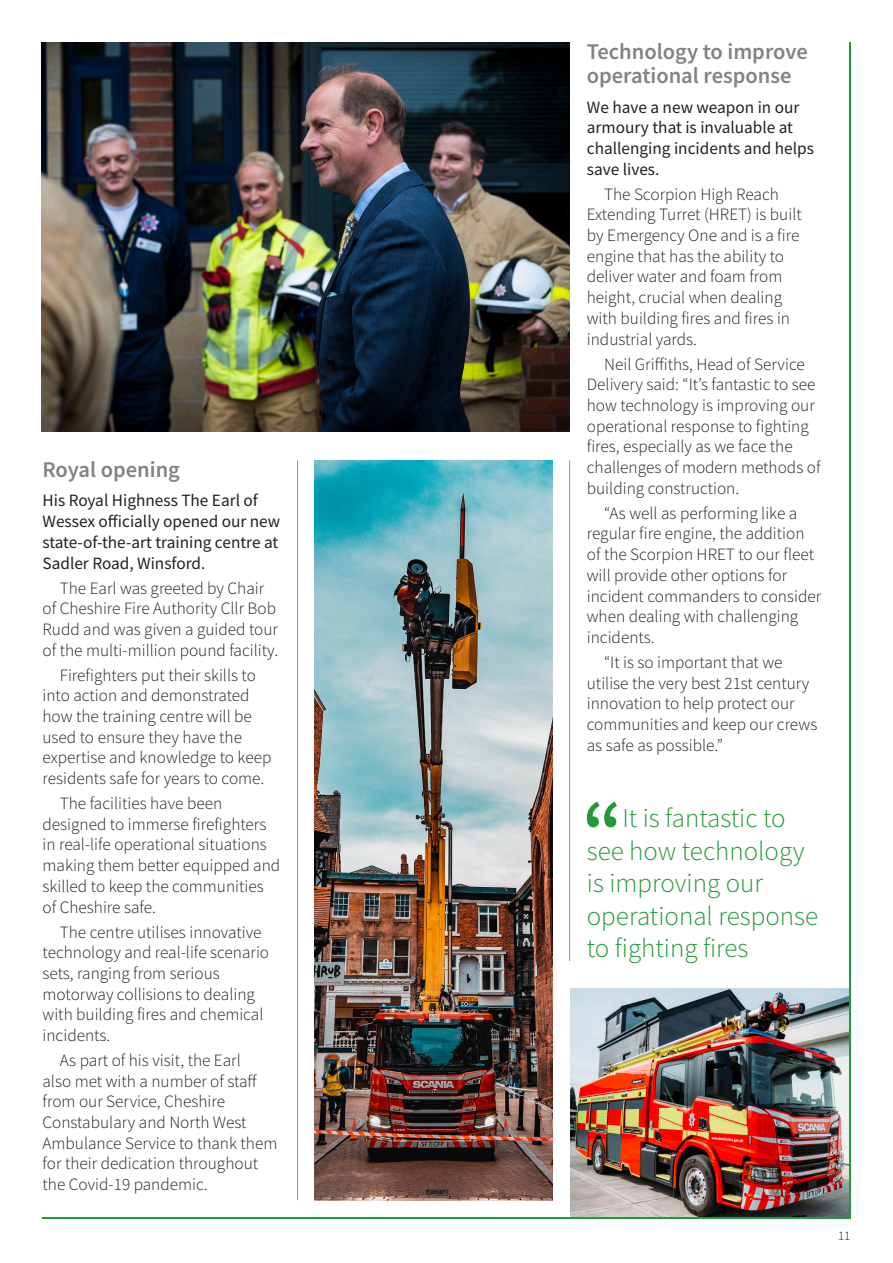
<style>
.page{position:relative;width:893px;height:1263px;background:#fff}
.page>*{position:absolute;margin:0;border:0;box-sizing:border-box;transform-origin:0 0}
.Core_values_main_hea{font:300 27px/32.4px "Source Sans Pro";color:#239937}
.Core_values_section{font:600 22.5px/24px "Source Sans Pro";color:#808285}
.Body_text_black{font:300 17.25px/20.7px "Source Sans Pro";color:#231f20}
.Opening_para{font:17.25px/20.7px "Source Sans Pro";color:#231f20}
.t1{font:300 12.9px "Source Sans Pro";color:#231f20}
</style>
<div class="page">
<img style="left:570px;top:988px;width:279px;height:230px">
<img style="left:315px;top:460px;width:237px;height:740px">
<img style="left:42px;top:43px;width:527px;height:389px">
<hr style="left:849px;top:43px;width:1px;height:1176px;background:#239937">
<hr style="left:43px;top:1218px;width:807px;height:1px;background:#239937">
<hr style="left:297px;top:460px;width:1px;height:740px;background:#939598">
<hr style="left:569px;top:460px;width:1px;height:501px;background:#939598">
<svg style="left:587px;top:801px;width:30px;height:26px"></svg>
<p class="Core_values_section" style="left:43px;top:457px;width:139px">Royal opening</p>
<p class="Opening_para" style="left:43px;top:490px;width:239px">His Royal Highness The Earl of<br>Wessex officially opened our new state-of-the-art training centre at<br>Sadler Road, Winsford.</p>
<p class="Body_text_black" style="left:43px;top:577px;width:237px;text-align:center">The Earl was greeted by Chair<br>of Cheshire Fire Authority Cllr Bob Rudd and was given a guided tour of the multi-million pound facility.</p>
<p class="Body_text_black" style="left:43px;top:664px;width:230px;text-indent:17px">Firefighters put their skills to into action and demonstrated how the training centre will be used to ensure they have the expertise and knowledge to keep residents safe for years to come.</p>
<p class="Body_text_black" style="left:43px;top:793px;width:239px;text-indent:17px">The facilities have been designed to immerse firefighters in real-life operational situations making them better equipped and skilled to keep the communities of Cheshire safe.</p>
<p class="Body_text_black" style="left:43px;top:921px;width:228px;text-indent:17px">The centre utilises innovative technology and real-life scenario sets, ranging from serious motorway collisions to dealing with building fires and chemical incidents.</p>
<p class="Body_text_black" style="left:43px;top:1050px;width:236px;text-indent:17px">As part of his visit, the Earl<br>also met with a number of staff from our Service, Cheshire<br>Constabulary and North West<br>Ambulance Service to thank them for their dedication throughout the Covid-19 pandemic.</p>
<p class="Core_values_section" style="left:587px;top:40px;width:222px">Technology to improve operational response</p>
<p class="Opening_para" style="left:587px;top:96px;width:229px">We have a new weapon in our armoury that is invaluable at challenging incidents and helps save lives.</p>
<p class="Body_text_black" style="left:587px;top:184px;width:216px;text-indent:17px">The Scorpion High Reach<br>Extending Turret (HRET) is built by Emergency One and is a fire engine that has the ability to deliver water and foam from height, crucial when dealing with building fires and fires in industrial yards.</p>
<p class="Body_text_black" style="left:587px;top:353px;width:235px;text-indent:17px">Neil Griffiths, Head of Service<br>Delivery said: “It’s fantastic to see how technology is improving our operational response to fighting fires, especially as we face the challenges of modern methods of building construction.</p>
<p class="Body_text_black" style="left:587px;top:503px;width:236px;text-indent:17px">“As well as performing like a regular fire engine, the addition of the Scorpion HRET to our fleet will provide other options for incident commanders to consider when dealing with challenging incidents.</p>
<p class="Body_text_black" style="left:587px;top:652px;width:232px;text-indent:17px">“It is so important that we utilise the very best 21st century innovation to help protect our communities and keep our crews as safe as possible.”</p>
<p class="Core_values_main_hea" style="left:587px;top:802px;width:233px;text-indent:36px">It is fantastic to see how technology is improving our operational response to fighting fires</p>
<p class="t1" style="left:838px;top:1228px;width:14px">11</p>
</div>
